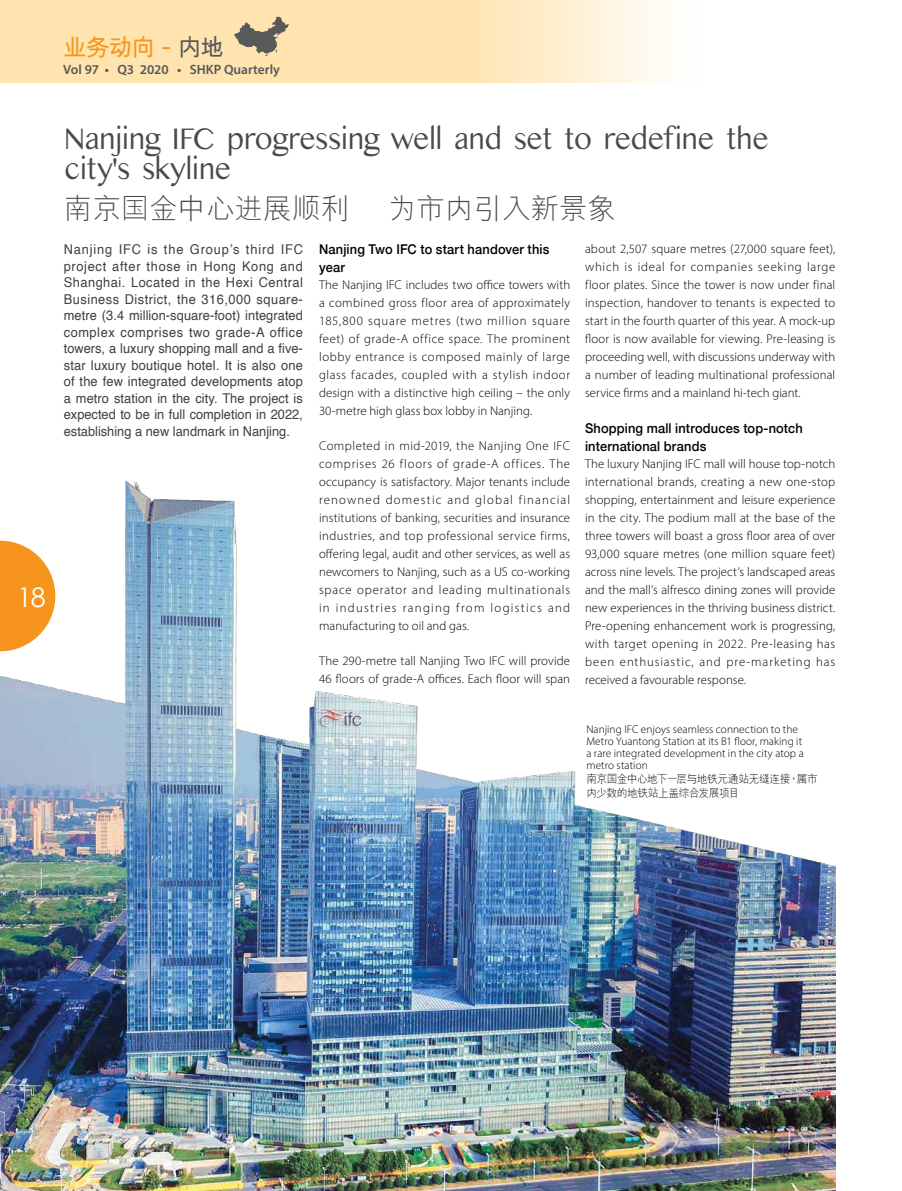
<style>
.page{position:relative;width:902px;height:1191px;background:#fff}
.page>*{position:absolute;margin:0;border:0;box-sizing:border-box;transform-origin:0 0}
.t1{font:31.5px/30px "Kannada MN";letter-spacing:-.06em;color:#4a4a4c;scale:.96 1}
.t2{font:300 28.5px "M Hei HKS";color:#4a4a4c}
.t3{font:27px "Century Gothic";color:#fff}
.t4{font:700 24px "M Hei HKS";letter-spacing:-.06em;color:#f7941d}
.t5{font:13.5px/16.5px "Helvetica";color:#404042;text-align:justify;scale:.95 1}
.t6{font:500 13.5px/18px "Helvetica Neue";letter-spacing:.01em;color:#000;scale:.95 1}
.t7{font:600 13.5px "Myriad Pro";color:#58585b}
.t8{font:300 12.75px/18px "Myriad Pro";letter-spacing:.005em;color:#000;text-align:justify}
.t9{font:300 11.25px/12px "Myriad Pro";letter-spacing:.005em;color:#000}
.t10{font:300 11.25px/14.2px "M Hei HKS";letter-spacing:-.04em;color:#000;scale:.95 1}
.s1{font-family:"Helvetica Neue";font-weight:400;font-size:24.9px}
.s2{color:#58585b}
</style>
<div class="page">
<img style="left:0;top:480px;width:835px;height:711px">
<svg style="left:0;top:0;width:660px;height:83px;background:#ffe7b9"></svg>
<svg style="left:0;top:541px;width:55px;height:110px"></svg>
<svg style="left:234px;top:17px;width:55px;height:39px;background:#b5a689"></svg>
<h3 class="t4" style="left:63px;top:29px;width:162px">業務動向 <span class="s1">-</span> <span class="s2">內地</span></h3>
<p class="t7" style="left:63px;top:61px;width:218px">Vol 97 • Q3 2020 • SHKP Quarterly</p>
<h3 class="t3" style="left:17px;top:579px;width:30px">18</h3>
<h1 class="t1" style="left:64px;top:123px;width:736px">Nanjing IFC progressing well and set to redefine the city's skyline</h1>
<h2 class="t2" style="left:64px;top:188px;width:286px">南京國金中心進展順利</h2>
<h2 class="t2" style="left:388px;top:188px;width:229px">為市內引入新景象</h2>
<p class="t5" style="left:64px;top:241px;width:253px">Nanjing IFC is the Group’s third IFC project after those in Hong Kong and Shanghai. Located in the Hexi Central Business District, the 316,000 square&shy;metre (3.4 million-square-foot) integrated complex comprises two grade-A office towers, a luxury shopping mall and a five&shy;star luxury boutique hotel. It is also one of the few integrated developments atop a metro station in the city. The project is expected to be in full completion in 2022, establishing a new landmark in Nanjing.</p>
<p class="t6" style="left:319px;top:239px;width:244px">Nanjing Two IFC to start handover this year</p>
<p class="t8" style="left:585px;top:240px;width:252px">about 2,507 square metres (27,000 square feet), which is ideal for companies seeking large floor plates. Since the tower is now under final inspection, handover to tenants is expected to start in the fourth quarter of this year. A mock-up floor is now available for viewing. Pre-leasing is proceeding well, with discussions underway with a number of leading multinational professional service firms and a mainland hi-tech giant.</p>
<p class="t6" style="left:585px;top:418px;width:231px">Shopping mall introduces top-notch international brands</p>
<p class="t8" style="left:585px;top:455px;width:252px">The luxury Nanjing IFC mall will house top-notch international brands, creating a new one-stop shopping, entertainment and leisure experience in the city. The podium mall at the base of the three towers will boast a gross floor area of over 93,000 square metres (one million square feet) across nine levels. The project’s landscaped areas and the mall’s alfresco dining zones will provide new experiences in the thriving business district.<br>Pre-opening enhancement work is progressing, with target opening in 2022. Pre-leasing has been enthusiastic, and pre-marketing has received a favourable response.</p>
<p class="t9" style="left:586px;top:722px;width:219px">Nanjing IFC enjoys seamless connection to the Metro Yuantong Station at its B1 floor, making it a rare integrated development in the city atop a metro station</p>
<p class="t10" style="left:586px;top:771px;width:245px">南京國金中心地下一層與地鐵元通站無縫連接，屬市內少數的地鐵站上蓋綜合發展項目</p>
<p class="t8" style="left:319px;top:276px;width:252px">The Nanjing IFC includes two office towers with a combined gross floor area of approximately 185,800 square metres (two million square feet) of grade-A office space. The prominent lobby entrance is composed mainly of large glass facades, coupled with a stylish indoor design with a distinctive high ceiling – the only 30-metre high glass box lobby in Nanjing.</p>
<p class="t8" style="left:319px;top:437px;width:252px">Completed in mid-2019, the Nanjing One IFC comprises 26 floors of grade-A offices. The occupancy is satisfactory. Major tenants include renowned domestic and global financial institutions of banking, securities and insurance industries, and top professional service firms, offering legal, audit and other services, as well as newcomers to Nanjing, such as a US co-working space operator and leading multinationals in industries ranging from logistics and manufacturing to oil and gas.</p>
<p class="t8" style="left:319px;top:652px;width:252px">The 290-metre tall Nanjing Two IFC will provide<br>46 floors of grade-A offices. Each floor will span</p>
</div>
